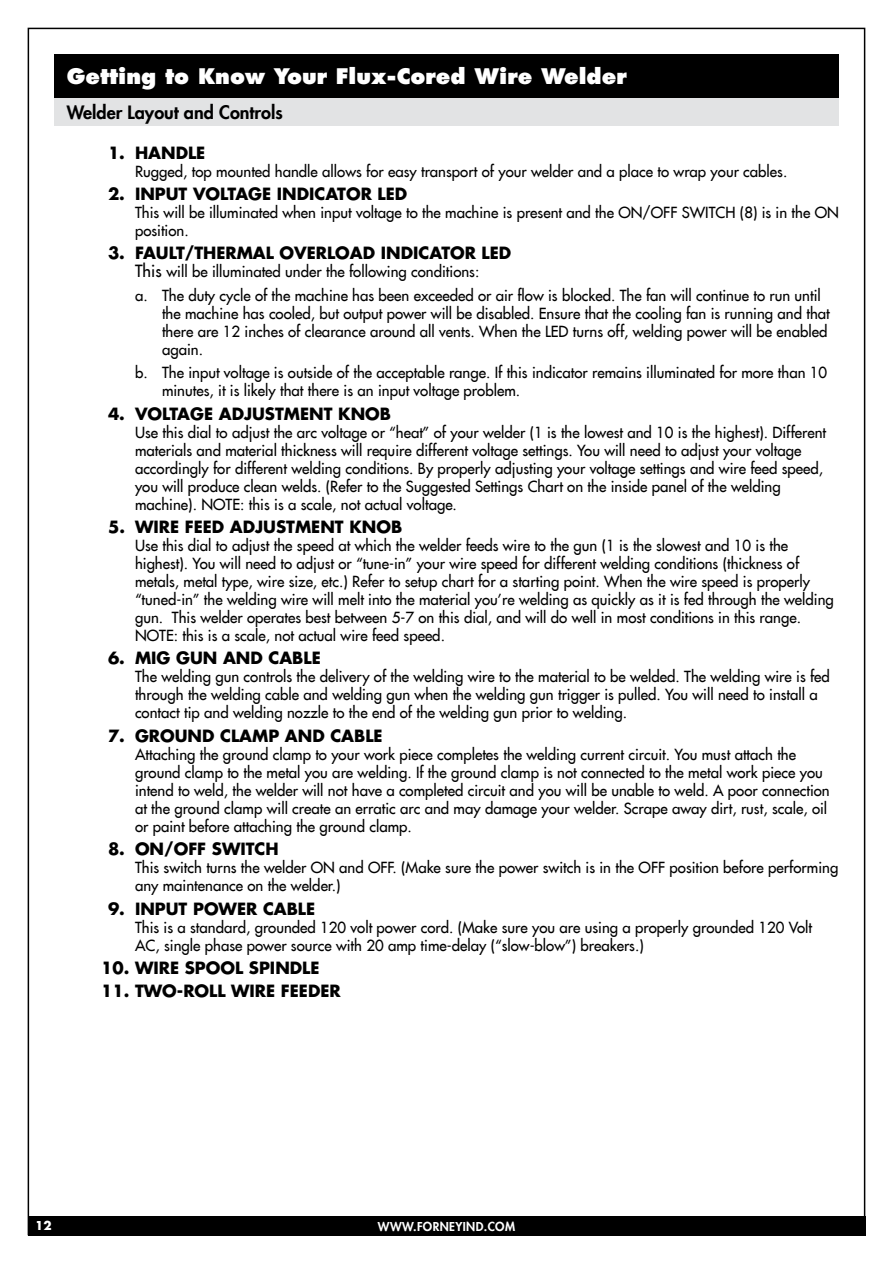
<style>
.page{position:relative;width:893px;height:1263px;background:#fff}
.page>*{position:absolute;margin:0;border:0;box-sizing:border-box;transform-origin:0 0}
.t1{font:800 21px "Futura LT";color:#fff}
.t2{font:800 18px "Futura LT";color:#000}
.t3{font:700 16.5px "Futura LT";color:#000}
.t4{font:15px/18px "Futura LT";color:#000}
.t5{font:800 12px "Futura LT";letter-spacing:.03em;color:#fff}
.t6{font:700 12px "Futura LT";color:#fff}
.s1{font-size:16.5px}
</style>
<div class="page">
<div style="left:28px;top:1216px;width:837px;height:19px;background:#000"></div>
<div style="left:54px;top:97px;width:785px;height:29px;background:#e2e3e4"></div>
<div style="left:54px;top:54px;width:785px;height:43px;background:#000"></div>
<h1 class="t1" style="left:67px;top:63px;width:561px">Getting to Know Your Flux-Cored Wire Welder</h1>
<p class="t2" style="left:67px;top:100px;width:217px">Welder Layout and Controls</p>
<p class="t3" style="left:108px;top:141px;width:99px">1. HANDLE</p>
<p class="t4" style="left:135px;top:162px;width:654px">Rugged, top mounted handle allows for easy transport of your welder and a place to wrap your cables.</p>
<p class="t3" style="left:108px;top:183px;width:301px">2. INPUT VOLTAGE INDICATOR LED</p>
<p class="t4" style="left:135px;top:203px;width:705px">This will be illuminated when input voltage to the machine is present and the ON/OFF SWITCH (8) is in the ON position.</p>
<p class="t3" style="left:108px;top:242px;width:405px">3. FAULT/THERMAL OVERLOAD INDICATOR LED</p>
<p class="t4" style="left:135px;top:260px;width:687px;line-height:23.4px"><span class="s1">This</span> will be illuminated under the following conditions:<br>a. The duty cycle of the machine has been exceeded or air flow is blocked. The fan will continue to run until</p>
<p class="t4" style="left:162px;top:304px;width:669px">the machine has cooled, but output power will be disabled. Ensure that the cooling fan is running and that there are 12 inches of clearance around all vents. When the LED turns off, welding power will be enabled again.</p>
<p class="t4" style="left:162px;top:364px;width:667px;text-indent:-27px">b. The input voltage is outside of the acceptable range. If this indicator remains illuminated for more than 10 minutes, it is likely that there is an input voltage problem.</p>
<p class="t3" style="left:108px;top:402px;width:285px">4. VOLTAGE ADJUSTMENT KNOB</p>
<p class="t4" style="left:135px;top:423px;width:693px">Use this dial to adjust the arc voltage or “heat” of your welder (1 is the lowest and 10 is the highest). Different materials and material thickness will require different voltage settings. You will need to adjust your voltage accordingly for different welding conditions. By properly adjusting your voltage settings and wire feed speed, you will produce clean welds. (Refer to the Suggested Settings Chart on the inside panel of the welding machine). NOTE: this is a scale, not actual voltage.</p>
<p class="t3" style="left:108px;top:516px;width:296px">5. WIRE FEED ADJUSTMENT KNOB</p>
<p class="t4" style="left:135px;top:536px;width:700px">Use this dial to adjust the speed at which the welder feeds wire to the gun (1 is the slowest and 10 is the highest). You will need to adjust or “tune-in” your wire speed for different welding conditions (thickness of metals, metal type, wire size, etc.) Refer to setup chart for a starting point. When the wire speed is properly “tuned-in” the welding wire will melt into the material you’re welding as quickly as it is fed through the welding gun. This welder operates best between 5-7 on this dial, and will do well in most conditions in this range.<br>NOTE: this is a scale, not actual wire feed speed.</p>
<p class="t3" style="left:108px;top:647px;width:214px">6. MIG GUN AND CABLE</p>
<p class="t4" style="left:135px;top:668px;width:696px">The welding gun controls the delivery of the welding wire to the material to be welded. The welding wire is fed through the welding cable and welding gun when the welding gun trigger is pulled. You will need to install a contact tip and welding nozzle to the end of the welding gun prior to welding.</p>
<p class="t3" style="left:108px;top:725px;width:276px">7. GROUND CLAMP AND CABLE</p>
<p class="t4" style="left:135px;top:745px;width:696px">Attaching the ground clamp to your work piece completes the welding current circuit. You must attach the ground clamp to the metal you are welding. If the ground clamp is not connected to the metal work piece you intend to weld, the welder will not have a completed circuit and you will be unable to weld. A poor connection at the ground clamp will create an erratic arc and may damage your welder. Scrape away dirt, rust, scale, oil or paint before attaching the ground clamp.</p>
<p class="t3" style="left:108px;top:838px;width:172px">8. ON/OFF SWITCH</p>
<p class="t4" style="left:135px;top:859px;width:705px">This switch turns the welder ON and OFF. (Make sure the power switch is in the OFF position before performing any maintenance on the welder.)</p>
<p class="t3" style="left:108px;top:897px;width:209px">9. INPUT POWER CABLE</p>
<p class="t4" style="left:135px;top:918px;width:679px">This is a standard, grounded 120 volt power cord. (Make sure you are using a properly grounded 120 Volt<br>AC, single phase power source with 20 amp time-delay (“slow-blow”) breakers.)</p>
<p class="t3" style="left:101px;top:957px;width:220px">10. WIRE SPOOL SPINDLE</p>
<p class="t3" style="left:101px;top:980px;width:241px">11. TWO-ROLL WIRE FEEDER</p>
<p class="t6" style="left:35px;top:1218px;width:18px">12</p>
<p class="t5" style="left:378px;top:1218px;width:139px">WWW.FORNEYIND.COM</p>
</div>
